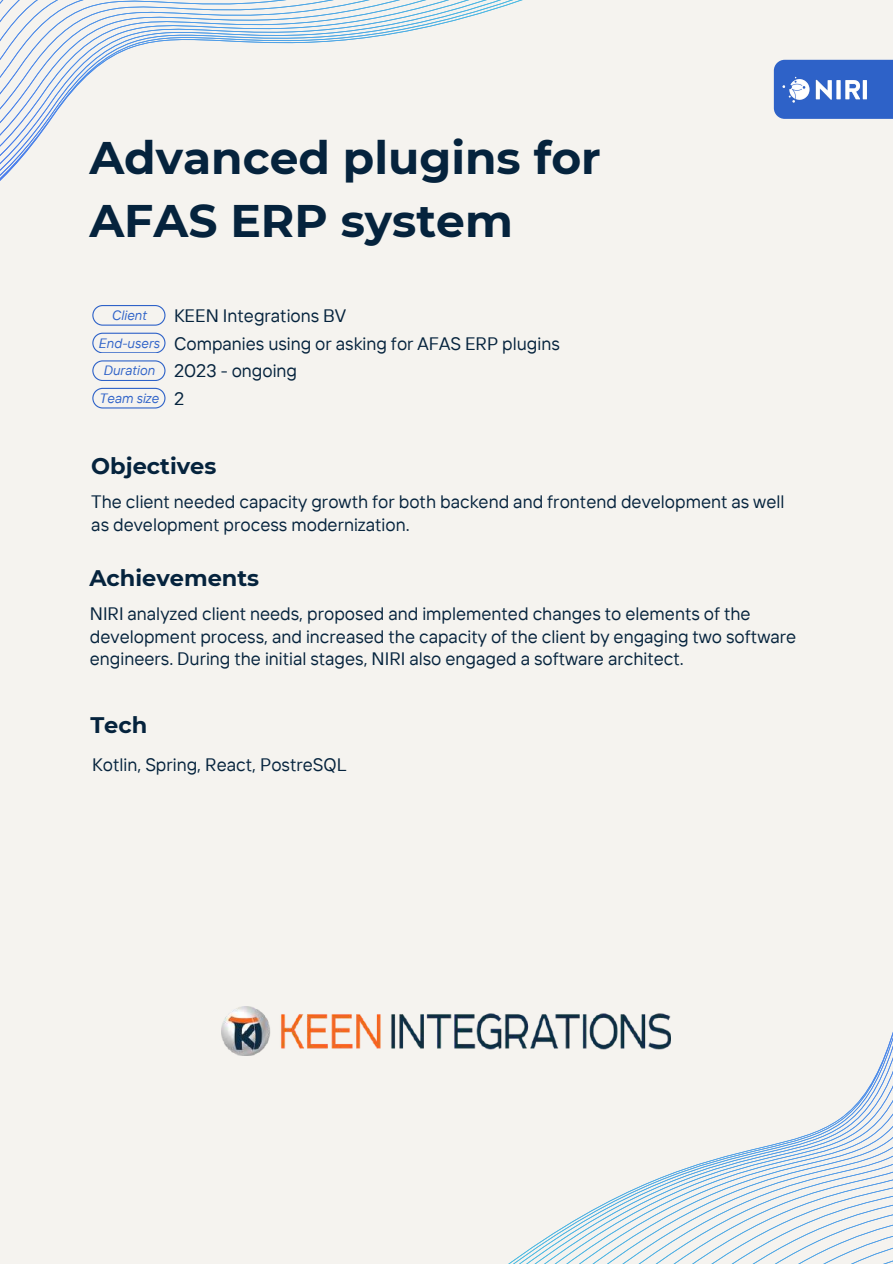
<style>
.page{position:relative;width:893px;height:1264px;background:#fff}
.page>*{position:absolute;margin:0;border:0;box-sizing:border-box;transform-origin:0 0}
.t1{font:700 45.6px/63.3px "Montserrat";color:#05233d}
.t2{font:700 22.5px "Montserrat";color:#05233d}
.t3{font:18px/22.5px "TT Interphases";color:#05233d}
.t4{font:italic 13.5px "TT Interphases";color:#2e62c8}
</style>
<div class="page">
<div style="left:0;top:0;width:892px;height:1263px;background:#f5f3ef"></div>
<div style="left:773px;top:60px;width:119px;height:59px;background:#2e62c8"></div>
<img style="left:782px;top:76px;width:85px;height:27px">
<svg style="left:92px;top:391px;width:73px;height:17px"></svg>
<svg style="left:0;top:0;width:782px;height:391px"></svg>
<svg style="left:509px;top:1016px;width:383px;height:247px"></svg>
<img style="left:221px;top:1006px;width:449px;height:49px">
<h1 class="t1" style="left:89px;top:126px;width:513px">Advanced plugins for<br>AFAS ERP system</h1>
<p class="t4" style="left:111px;top:306px;width:37px">Client</p>
<p class="t3" style="left:174px;top:304px;width:174px">KEEN Integrations BV</p>
<p class="t4" style="left:98px;top:334px;width:63px">End-users</p>
<p class="t3" style="left:174px;top:332px;width:387px">Companies using or asking for AFAS ERP plugins</p>
<p class="t4" style="left:103px;top:362px;width:53px">Duration</p>
<p class="t3" style="left:174px;top:359px;width:125px">2023 - ongoing</p>
<p class="t4" style="left:99px;top:389px;width:61px">Team size</p>
<p class="t3" style="left:174px;top:387px;width:12px">2</p>
<p class="t2" style="left:91px;top:452px;width:127px">Objectives</p>
<p class="t3" style="left:91px;top:490px;width:694px">The client needed capacity growth for both backend and frontend development as well as development process modernization.</p>
<p class="t2" style="left:89px;top:564px;width:171px">Achievements</p>
<p class="t3" style="left:90px;top:602px;width:707px">NIRI analyzed client needs, proposed and implemented changes to elements of the development process, and increased the capacity of the client by engaging two software engineers. During the initial stages, NIRI also engaged a software architect.</p>
<p class="t2" style="left:90px;top:711px;width:58px">Tech</p>
<p class="t3" style="left:92px;top:753px;width:256px">Kotlin, Spring, React, PostreSQL</p>
</div>
